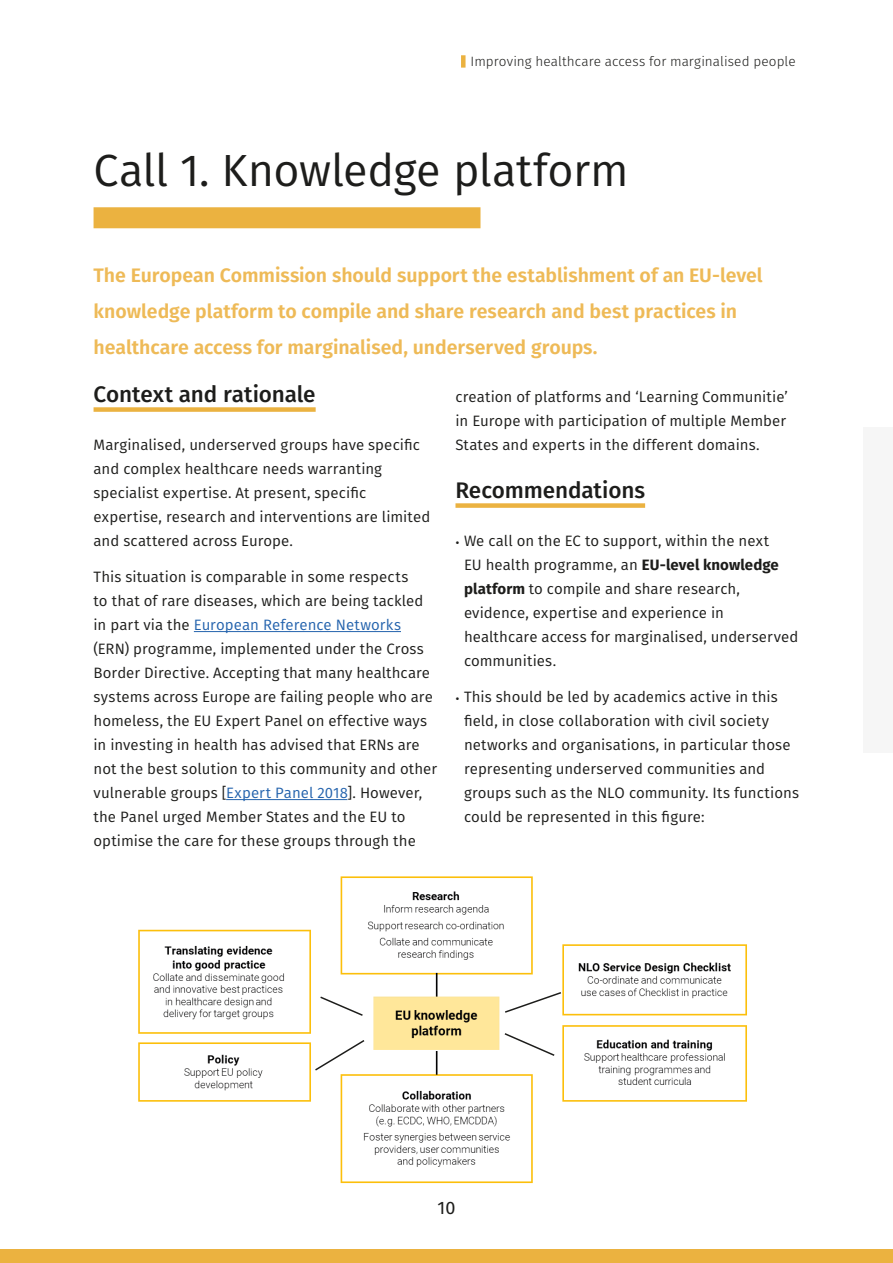
<style>
.page{position:relative;width:893px;height:1263px;background:#fff}
.page>*{position:absolute;margin:0;border:0;box-sizing:border-box;transform-origin:0 0}
.Heading_1{font:45px "Fira Sans";letter-spacing:-.01em;color:#1d1d1b}
.Heading_2{font:500 22.5px "Fira Sans";letter-spacing:-.005em;color:#1d1d1b}
.Introduction{font:600 19.5px/36px "Fira Sans";letter-spacing:-.005em;color:#eeba57}
.t1{font:18px "Fira Sans";color:#1d1d1b}
.Bodyvb{font:15px/24px "Fira Sans";letter-spacing:.005em;color:#1d1d1b}
.t2{font:300 13.5px "Fira Sans";letter-spacing:.005em;color:#1d1d1b}
.s1{color:#2463ad}
.s2{font-weight:700}
</style>
<div class="page">
<div style="left:0;top:1249px;width:893px;height:14px;background:#ebb240"></div>
<div style="left:461px;top:55px;width:5px;height:13px;background:#ebb240"></div>
<div style="left:863px;top:427px;width:30px;height:326px;background:#f6f6f6"></div>
<img style="left:138px;top:876px;width:609px;height:308px">
<div style="left:94px;top:207px;width:386px;height:21px;background:#ebb240"></div>
<div style="left:94px;top:407px;width:222px;height:5px;background:#ebb240"></div>
<hr style="left:194px;top:631px;width:207px;height:1px;background:#2463ad">
<hr style="left:226px;top:799px;width:121px;height:1px;background:#2463ad">
<div style="left:455px;top:503px;width:190px;height:5px;background:#ebb240"></div>
<svg style="left:319px;top:995px;width:45px;height:22px"></svg>
<svg style="left:313px;top:1038px;width:53px;height:34px"></svg>
<svg style="left:503px;top:991px;width:60px;height:23px"></svg>
<svg style="left:503px;top:1032px;width:53px;height:25px"></svg>
<p class="t2" style="left:471px;top:52px;width:327px">Improving healthcare access for marginalised people</p>
<p class="Heading_1" style="left:94px;top:139px;width:537px">Call 1. Knowledge platform</p>
<p class="Introduction" style="left:94px;top:257px;width:671px">The European Commission should support the establishment of an EU-level knowledge platform to compile and share research and best practices in healthcare access for marginalised, underserved groups.</p>
<p class="Heading_2" style="left:94px;top:378px;width:224px">Context and rationale</p>
<p class="Bodyvb" style="left:94px;top:433px;width:338px">Marginalised, underserved groups have specific and complex healthcare needs warranting specialist expertise. At present, specific expertise, research and interventions are limited and scattered across Europe.</p>
<p class="Bodyvb" style="left:94px;top:565px;width:345px">This situation is comparable in some respects<br>to that of rare diseases, which are being tackled in part via the <span class="s1">European Reference Networks </span>(ERN) programme, implemented under the Cross Border Directive. Accepting that many healthcare systems across Europe are failing people who are homeless, the EU Expert Panel on effective ways in investing in health has advised that ERNs are not the best solution to this community and other vulnerable groups [<span class="s1">Expert Panel 2018</span>]. However, the Panel urged Member States and the EU to optimise the care for these groups through the</p>
<p class="Bodyvb" style="left:455px;top:385px;width:334px">creation of platforms and ‘Learning Communitie’ in Europe with participation of multiple Member<br>States and experts in the different domains.</p>
<p class="Heading_2" style="left:455px;top:474px;width:191px">Recommendations</p>
<p class="Bodyvb" style="left:464px;top:529px;width:336px">We call on the EC to support, within the next<br>EU health programme, an <span class="s2">EU-level knowledge platform</span> to compile and share research, evidence, expertise and experience in healthcare access for marginalised, underserved communities.</p>
<p class="Bodyvb" style="left:464px;top:685px;width:336px">This should be led by academics active in this field, in close collaboration with civil society networks and organisations, in particular those representing underserved communities and groups such as the NLO community. Its functions could be represented in this figure:</p>
<p class="t1" style="left:438px;top:1195px;width:19px">10</p>
</div>
